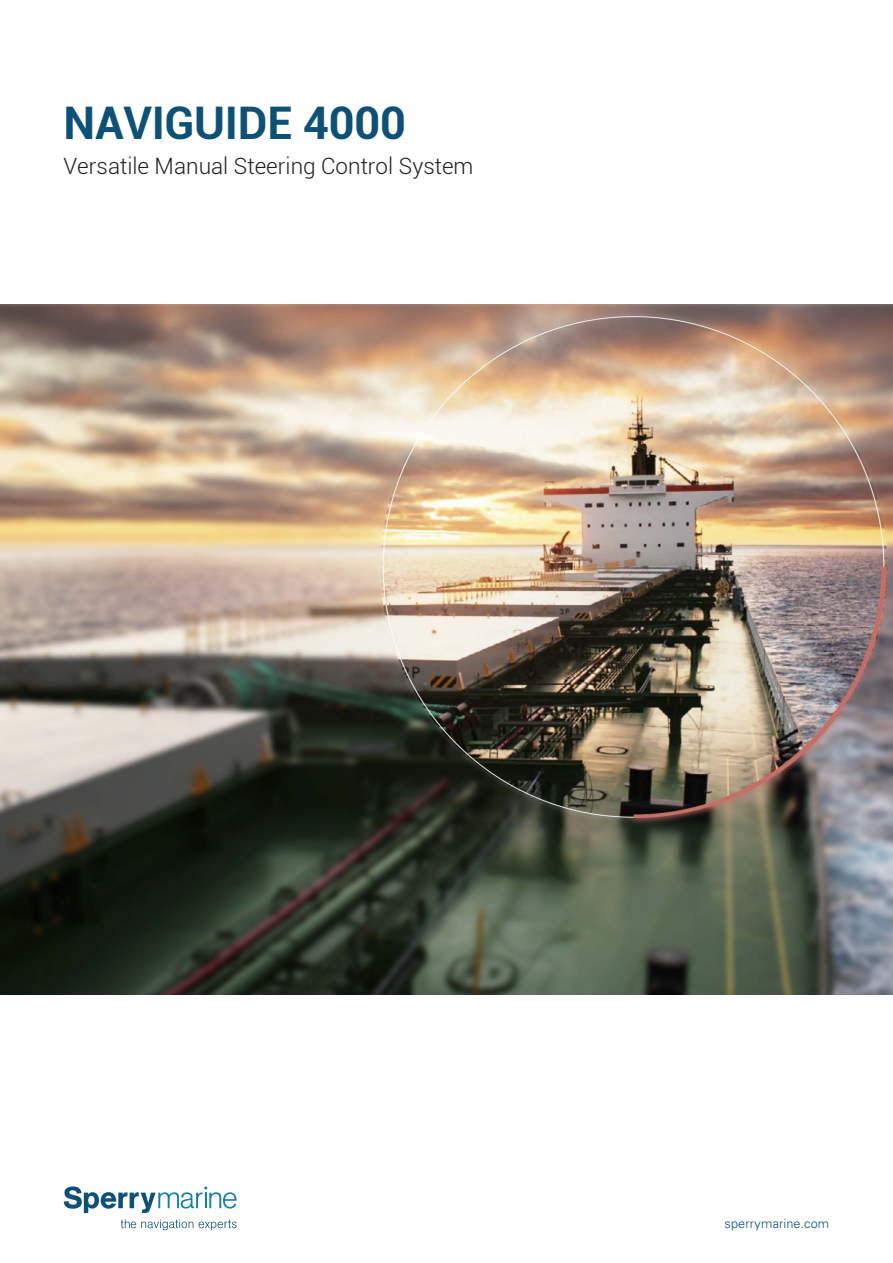
<style>
.page{position:relative;width:893px;height:1263px;background:#fff}
.page>*{position:absolute;margin:0;border:0;box-sizing:border-box;transform-origin:0 0}
.t1{font:700 45px "Roboto";letter-spacing:-.005em;color:#0d5276}
.t2{font:300 22.5px "Roboto";color:#231f20}
.t3{font:300 12.75px "Univers LT Std";letter-spacing:.01em;color:#0d5276}
</style>
<div class="page">
<svg style="left:121px;top:1219px;width:72px;height:11px"></svg>
<svg style="left:199px;top:1220px;width:38px;height:10px"></svg>
<svg style="left:64px;top:1186px;width:173px;height:27px"></svg>
<img style="left:0;top:305px;width:893px;height:690px">
<h1 class="t1" style="left:63px;top:91px;width:344px">NAVIGUIDE 4000</h1>
<p class="t2" style="left:63px;top:150px;width:412px">Versatile Manual Steering Control System</p>
<p class="t3" style="left:724px;top:1216px;width:106px">sperrymarine.com</p>
</div>
